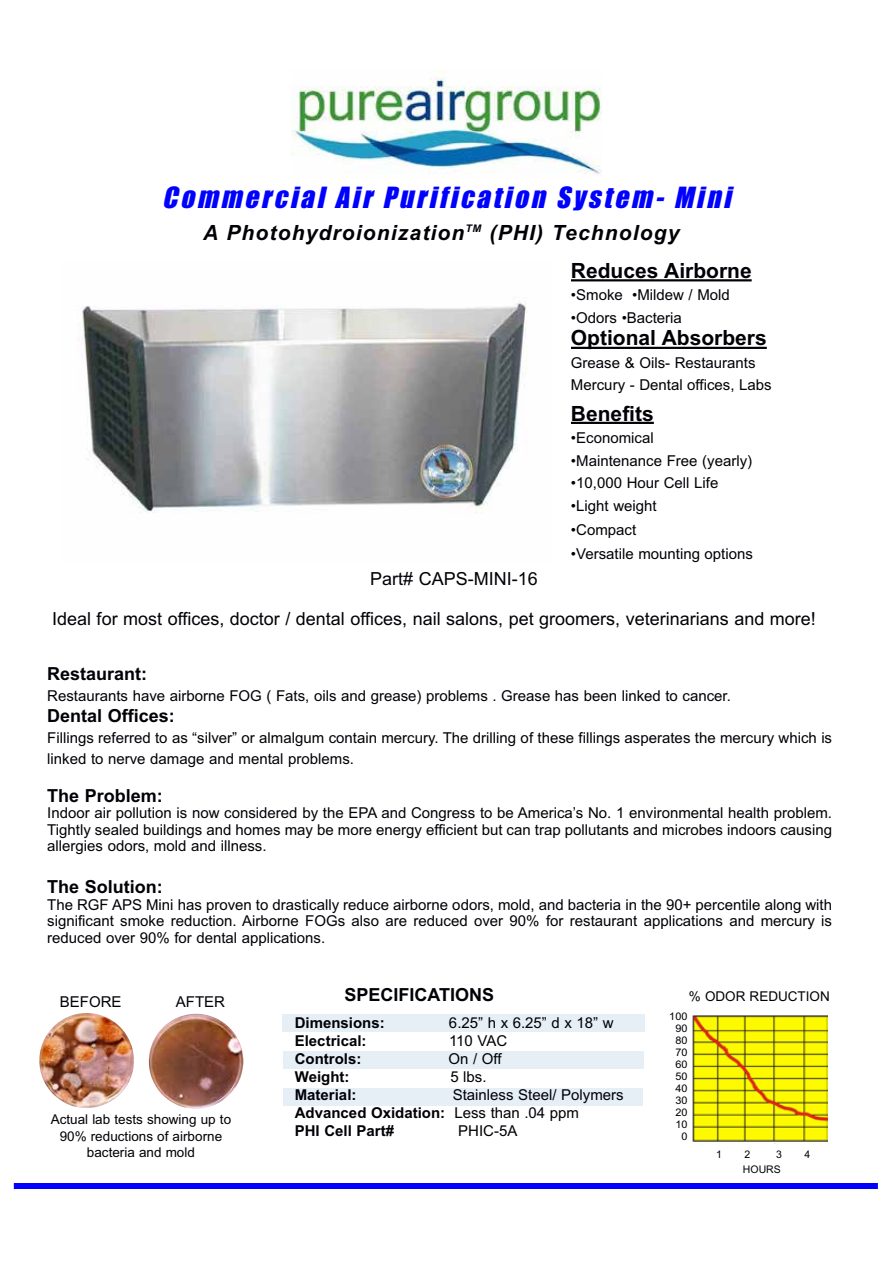
<style>
.page{position:relative;width:893px;height:1263px;background:#fff}
.page>*{position:absolute;margin:0;border:0;box-sizing:border-box;transform-origin:0 0}
.t1{font:italic 27px "Impact";color:#00f}
.t2{font:700 21px "Arial";color:#000006}
.t3{font:italic 700 21px "Arial";letter-spacing:.055em;color:#000006}
.t4{font:18px "Arial";color:#000006}
.t5{font:700 18px "Arial";color:#000006}
.t6{font:15px/16.5px "Arial";color:#000006}
.t7{font:700 15px "Arial";color:#000006}
.t8{font:13.5px/16.2px "Arial";color:#000006;text-align:center}
.t9{font:10.5px/12px "Arial";color:#000006;text-align:right}
.s1{font-weight:700}
</style>
<div class="page">
<div style="left:283px;top:1014px;width:362px;height:17px;background:#e5eff5"></div>
<div style="left:283px;top:1051px;width:360px;height:17px;background:#e5eff5"></div>
<div style="left:283px;top:1088px;width:360px;height:17px;background:#e5eff5"></div>
<img style="left:78px;top:297px;width:449px;height:216px">
<div style="left:14px;top:1183px;width:864px;height:6px;background:#00f"></div>
<hr style="left:571px;top:279px;width:181px;height:2px;background:#000006">
<hr style="left:571px;top:347px;width:196px;height:2px;background:#000006">
<hr style="left:571px;top:422px;width:83px;height:2px;background:#000006">
<img style="left:692px;top:1015px;width:135px;height:127px">
<img style="left:39px;top:1013px;width:95px;height:95px;border-radius:47px">
<img style="left:149px;top:1014px;width:94px;height:95px;border-radius:47px">
<img style="left:291px;top:73px;width:311px;height:101px">
<h1 class="t1" style="left:162px;top:176px;width:578px">Commercial Air Purification System- Mini</h1>
<h2 class="t3" style="left:203px;top:218px;width:479px">A Photohydroionization<sup>TM</sup> (PHI) Technology</h2>
<p class="t4" style="left:370px;top:567px;width:169px">Part# CAPS-MINI-16</p>
<h2 class="t2" style="left:571px;top:257px;width:182px">Reduces Airborne</h2>
<p class="t6" style="left:571px;top:287px;width:160px">•Smoke •Mildew / Mold</p>
<p class="t6" style="left:571px;top:310px;width:112px">•Odors •Bacteria</p>
<h2 class="t2" style="left:571px;top:324px;width:197px">Optional Absorbers</h2>
<p class="t6" style="left:571px;top:352px;width:202px;line-height:22.5px">Grease &amp; Oils- Restaurants<br>Mercury - Dental offices, Labs</p>
<h2 class="t2" style="left:571px;top:399px;width:84px">Benefits</h2>
<p class="t6" style="left:571px;top:430px;width:84px">•Economical</p>
<p class="t6" style="left:571px;top:452px;width:183px">•Maintenance Free (yearly)</p>
<p class="t6" style="left:571px;top:475px;width:149px">•10,000 Hour Cell Life</p>
<p class="t6" style="left:571px;top:497px;width:87px">•Light weight</p>
<p class="t6" style="left:571px;top:521px;width:67px">•Compact</p>
<p class="t6" style="left:571px;top:545px;width:184px">•Versatile mounting options</p>
<p class="t4" style="left:52px;top:607px;width:765px">Ideal for most offices, doctor / dental offices, nail salons, pet groomers, veterinarians and more!</p>
<p class="t5" style="left:47px;top:662px;width:102px">Restaurant:</p>
<p class="t6" style="left:47px;top:688px;width:685px">Restaurants have airborne FOG ( Fats, oils and grease) problems . Grease has been linked to cancer.</p>
<p class="t5" style="left:47px;top:704px;width:129px">Dental Offices:</p>
<p class="t6" style="left:47px;top:728px;width:786px;line-height:21px">Fillings referred to as “silver” or almalgum contain mercury. The drilling of these fillings asperates the mercury which is linked to nerve damage and mental problems.</p>
<p class="t5" style="left:47px;top:783px;width:117px">The Problem:</p>
<p class="t6" style="left:47px;top:805px;width:786px;text-align:justify">Indoor air pollution is now considered by the EPA and Congress to be America’s No. 1 environmental health problem.<br>Tightly sealed buildings and homes may be more energy efficient but can trap pollutants and microbes indoors causing allergies odors, mold and illness.</p>
<p class="t5" style="left:47px;top:875px;width:117px">The Solution:</p>
<p class="t6" style="left:47px;top:896px;width:786px;text-align:justify">The RGF APS Mini has proven to drastically reduce airborne odors, mold, and bacteria in the 90+ percentile along with significant smoke reduction. Airborne FOGs also are reduced over 90% for restaurant applications and mercury is reduced over 90% for dental applications.</p>
<p class="t6" style="left:60px;top:993px;width:63px">BEFORE</p>
<p class="t6" style="left:176px;top:993px;width:51px">AFTER</p>
<p class="t8" style="left:51px;top:1112px;width:182px">Actual lab tests showing up to<br>90% reductions of airborne bacteria and mold</p>
<p class="t5" style="left:345px;top:982px;width:151px">SPECIFICATIONS</p>
<p class="t8" style="left:689px;top:988px;width:143px">% ODOR REDUCTION</p>
<p class="t7" style="left:295px;top:1013px;width:92px">Dimensions:</p>
<p class="t6" style="left:449px;top:1015px;width:166px">6.25” h x 6.25” d x 18” w</p>
<p class="t7" style="left:295px;top:1031px;width:73px">Electrical:</p>
<p class="t6" style="left:449px;top:1033px;width:60px">110 VAC</p>
<p class="t7" style="left:295px;top:1049px;width:68px">Controls:</p>
<p class="t6" style="left:449px;top:1051px;width:55px">On / Off</p>
<p class="t7" style="left:295px;top:1067px;width:56px">Weight:</p>
<p class="t6" style="left:450px;top:1069px;width:38px">5 lbs.</p>
<p class="t7" style="left:295px;top:1085px;width:63px">Material:</p>
<p class="t6" style="left:295px;top:1086px;width:330px;line-height:18px;text-indent:158px">Stainless Steel/ Polymers<br><span class="s1">Advanced Oxidation:</span> Less than .04 ppm<br><span class="s1">PHI Cell Part#</span></p>
<p class="t6" style="left:458px;top:1123px;width:61px">PHIC-5A</p>
<p class="t9" style="left:669px;top:1010px;width:20px">100<br>90<br>80<br>70<br>60<br>50<br>40<br>30<br>20<br>10<br>0</p>
<p class="t9" style="left:716px;top:1148px;width:7px">1</p>
<p class="t9" style="left:745px;top:1148px;width:7px">2</p>
<p class="t9" style="left:776px;top:1148px;width:7px">3</p>
<p class="t9" style="left:804px;top:1148px;width:7px">4</p>
<p class="t9" style="left:743px;top:1163px;width:39px">HOURS</p>
</div>
